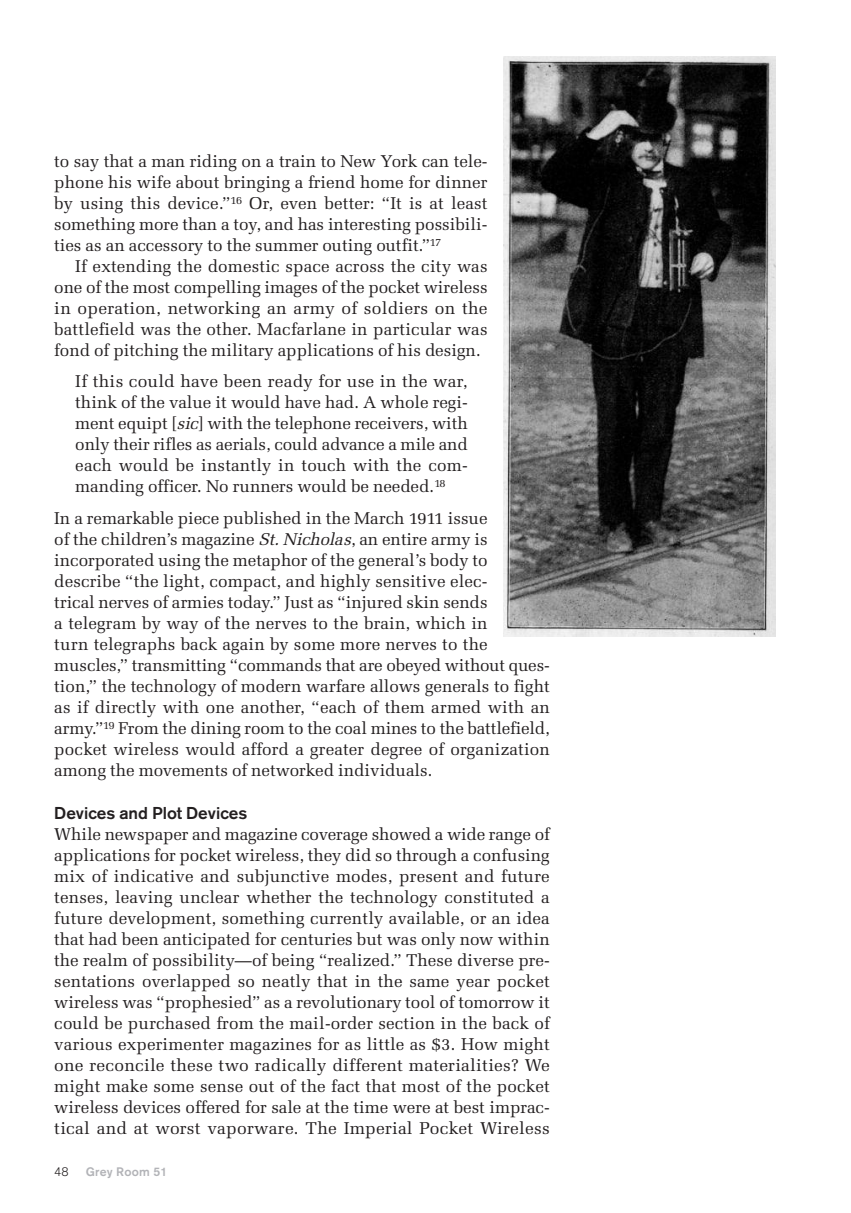
<style>
.page{position:relative;width:851px;height:1213px;background:#fff}
.page>*{position:absolute;margin:0;border:0;box-sizing:border-box;transform-origin:0 0}
.t1{font:17.15px/21px "Melior";color:#231f20;text-align:justify}
.t2{font:500 17.15px "Akzidenz Grotesk BE";color:#231f20}
.t3{font:500 12.25px "Akzidenz Grotesk BE";letter-spacing:.025em;color:#b2b3b7}
.t4{font:300 12.25px "Akzidenz Grotesk BE";color:#231f20}
.s1{font-style:italic}
</style>
<div class="page">
<img style="left:503px;top:57px;width:272px;height:579px">
<p class="t1" style="left:54px;top:150px;width:435px">to say that a man riding on a train to New York can tele&shy;phone his wife about bringing a friend home for dinner by using this device.”<sup>16</sup> Or, even better: “It is at least something more than a toy, and has interesting possibili&shy;ties as an accessory to the summer outing outfit.”<sup>17</sup></p>
<p class="t1" style="left:54px;top:255px;width:435px;text-indent:21px">If extending the domestic space across the city was one of the most compelling images of the pocket wireless in operation, networking an army of soldiers on the battlefield was the other. Macfarlane in particular was fond of pitching the military applications of his design.</p>
<p class="t1" style="left:75px;top:371px;width:394px">If this could have been ready for use in the war, think of the value it would have had. A whole regi&shy;ment equipt [<span class="s1">sic</span>] with the telephone receivers, with only their rifles as aerials, could advance a mile and each would be instantly in touch with the com&shy;manding officer. No runners would be needed.<sup>18</sup></p>
<p class="t1" style="left:54px;top:507px;width:497px;text-align:left">In a remarkable piece published in the March 1911 issue<br>of the children’s magazine <span class="s1">St.Nicholas</span>, an entire army is incorporated using the metaphor of the general’s body to describe “the light, compact, and highly sensitive elec-<br>trical nerves of armies today.” Just as “injured skin sends<br>a telegram by way of the nerves to the brain, which in<br>turn telegraphs back again by some more nerves to the muscles,” transmitting “commands that are obeyed without ques&shy;tion,” the technology of modern warfare allows generals to fight as if directly with one another, “each of them armed with an army.”<sup>19</sup> From the dining room to the coal mines to the battlefield, pocket wireless would afford a greater degree of organization among the movements of networked individuals.</p>
<p class="t2" style="left:54px;top:807px;width:194px">Devices and Plot Devices</p>
<p class="t1" style="left:54px;top:824px;width:497px">While newspaper and magazine coverage showed a wide range of applications for pocket wireless, they did so through a confusing mix of indicative and subjunctive modes, present and future tenses, leaving unclear whether the technology constituted a future development, something currently available, or an idea that had been anticipated for centuries but was only now within the realm of possibility—of being “realized.” These diverse pre&shy;sentations overlapped so neatly that in the same year pocket wireless was “prophesied” as a revolutionary tool of tomorrow it could be purchased from the mail-order section in the back of various experimenter magazines for as little as $3. How might one reconcile these two radically different materialities? We might make some sense out of the fact that most of the pocket wireless devices offered for sale at the time were at best imprac&shy;tical and at worst vaporware. The Imperial Pocket Wireless</p>
<p class="t4" style="left:54px;top:1167px;width:16px">48</p>
<p class="t3" style="left:86px;top:1167px;width:83px">Grey Room 51</p>
</div>
